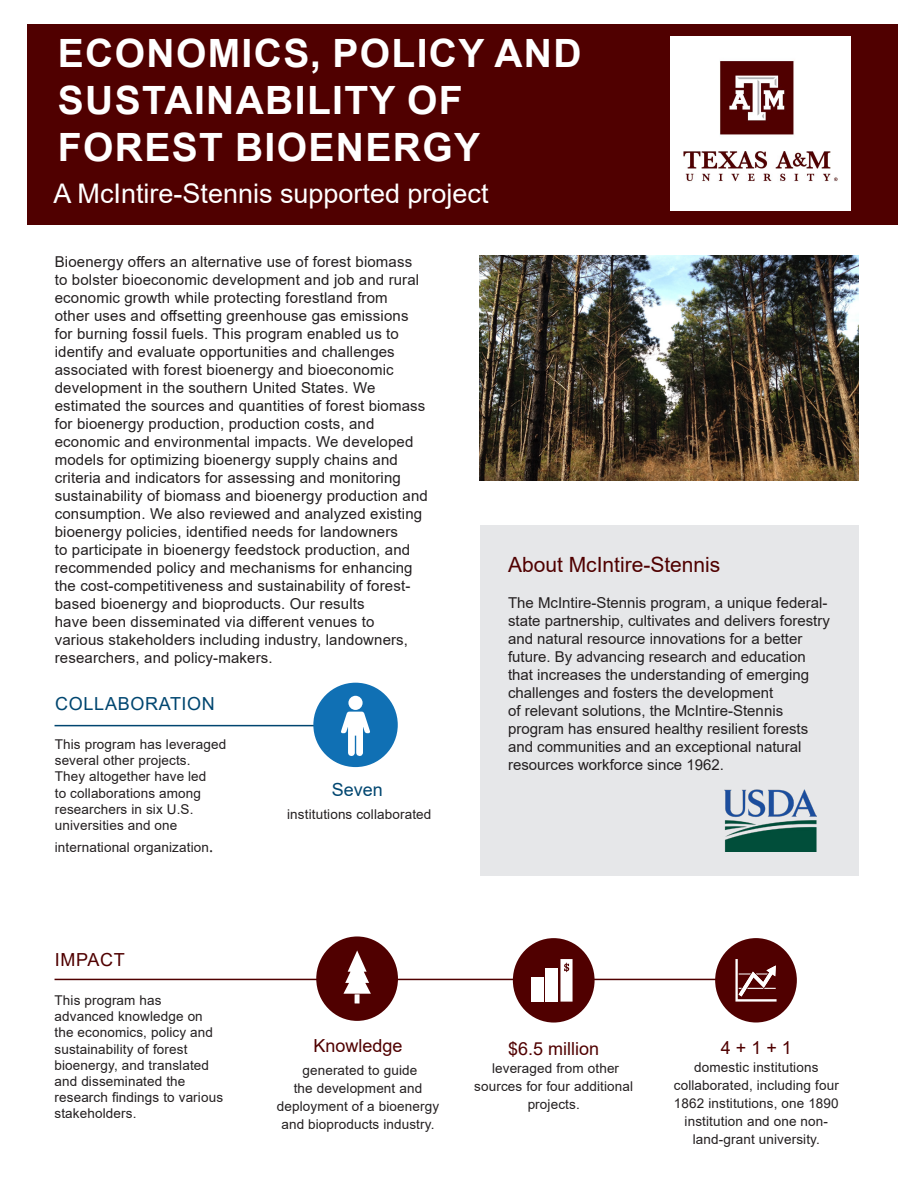
<style>
.page{position:relative;width:918px;height:1188px;background:#fff}
.page>*{position:absolute;margin:0;border:0;box-sizing:border-box;transform-origin:0 0}
.t1{font:700 39px/46.8px "Arial";letter-spacing:.035em;color:#fff}
.t2{font:27px "Arial";color:#fff}
.t3{font:21px "Arial";color:#500000}
.t4{font:18px "Arial";color:#500000}
.t5{font:18px "Arial";letter-spacing:.035em;color:#004670}
.t6{font:15px/18px "Arial";letter-spacing:.01em;color:#231f20}
.t7{font:13.5px/16.2px "Arial";letter-spacing:.01em;color:#231f20;text-align:center}
.s1{font-family:"Minion Pro";font-size:18px}
</style>
<div class="page">
<div style="left:27px;top:24px;width:870px;height:201px;background:#500000"></div>
<img style="left:671px;top:37px;width:179px;height:174px">
<hr style="left:55px;top:725px;width:302px;height:1px;background:#004670">
<hr style="left:55px;top:979px;width:728px;height:1px;background:#500000">
<div style="left:513px;top:938px;width:82px;height:85px;background:#500000;border-radius:50%"></div>
<div style="left:531px;top:977px;width:12px;height:25px;background:#fff"></div>
<div style="left:546px;top:968px;width:12px;height:34px;background:#fff"></div>
<svg style="left:560px;top:959px;width:13px;height:43px"></svg>
<div style="left:316px;top:936px;width:82px;height:85px;background:#500000;border-radius:50%"></div>
<svg style="left:343px;top:950px;width:28px;height:54px"></svg>
<div style="left:313px;top:683px;width:85px;height:84px;background:#1070b4;border-radius:50%"></div>
<svg style="left:341px;top:712px;width:29px;height:44px"></svg>
<div style="left:348px;top:696px;width:15px;height:14px;background:#fff;border-radius:50%"></div>
<div style="left:715px;top:938px;width:82px;height:85px;background:#500000;border-radius:50%"></div>
<svg style="left:735px;top:959px;width:42px;height:43px"></svg>
<div style="left:481px;top:525px;width:378px;height:351px;background:#e6e7e9"></div>
<img style="left:480px;top:256px;width:379px;height:225px">
<img style="left:724px;top:790px;width:92px;height:61px">
<p class="t1" style="left:58px;top:31px;width:525px">ECONOMICS, POLICY AND<br>SUSTAINABILITY OF<br>FOREST BIOENERGY</p>
<p class="t2" style="left:53px;top:175px;width:437px">A McIntire-Stennis supported project</p>
<p class="t6" style="left:55px;top:252px;width:375px">Bioenergy offers an alternative use of forest biomass to bolster bioeconomic development and job and rural economic growth while protecting forestland from<br>other uses and offsetting greenhouse gas emissions for burning fossil fuels. This program enabled us to identify and evaluate opportunities and challenges associated with forest bioenergy and bioeconomic development in the southern United States. We estimated the sources and quantities of forest biomass for bioenergy production, production costs, and economic and environmental impacts. We developed models for optimizing bioenergy supply chains and criteria and indicators for assessing and monitoring sustainability of biomass and bioenergy production and consumption. We also reviewed and analyzed existing bioenergy policies, identified needs for landowners<br>to participate in bioenergy feedstock production, and recommended policy and mechanisms for enhancing the cost-competitiveness and sustainability of forest&shy;based bioenergy and bioproducts. Our results<br>have been disseminated via different venues to<br>various stakeholders including industry, landowners, researchers, and policy-makers.</p>
<p class="t5" style="left:55px;top:691px;width:161px">COLLABORATION</p>
<p class="t7" style="left:55px;top:736px;width:173px;text-align:left">This program has leveraged several other projects.<br>They altogether have led<br>to collaborations among researchers in six U.S. universities and one</p>
<p class="t7" style="left:55px;top:839px;width:160px">international organization<span class="s1">.</span></p>
<p class="t5" style="left:332px;top:778px;width:53px">Seven</p>
<p class="t7" style="left:287px;top:806px;width:146px">institutions collaborated</p>
<p class="t3" style="left:508px;top:550px;width:214px">About McIntire-Stennis</p>
<p class="t6" style="left:508px;top:593px;width:323px">The McIntire-Stennis program, a unique federal&shy;state partnership, cultivates and delivers forestry and natural resource innovations for a better future. By advancing research and education that increases the understanding of emerging challenges and fosters the development<br>of relevant solutions, the McIntire-Stennis program has ensured healthy resilient forests and communities and an exceptional natural resources workforce since 1962.</p>
<p class="t4" style="left:55px;top:947px;width:71px">IMPACT</p>
<p class="t7" style="left:55px;top:992px;width:170px;text-align:left">This program has advanced knowledge on the economics, policy and sustainability of forest bioenergy, and translated and disseminated the research findings to various stakeholders.</p>
<p class="t4" style="left:313px;top:1034px;width:91px">Knowledge</p>
<p class="t7" style="left:277px;top:1061px;width:164px;line-height:18px">generated to guide<br>the development and deployment of a bioenergy and bioproducts industry.</p>
<p class="t4" style="left:508px;top:1036px;width:93px">$6.5 million</p>
<p class="t7" style="left:474px;top:1059px;width:160px;line-height:18px">leveraged from other sources for four additional projects.</p>
<p class="t4" style="left:721px;top:1035px;width:73px">4 + 1 + 1</p>
<p class="t7" style="left:674px;top:1058px;width:166px;line-height:18px">domestic institutions collaborated, including four<br>1862 institutions, one 1890 institution and one non&shy;land-grant university.</p>
</div>
